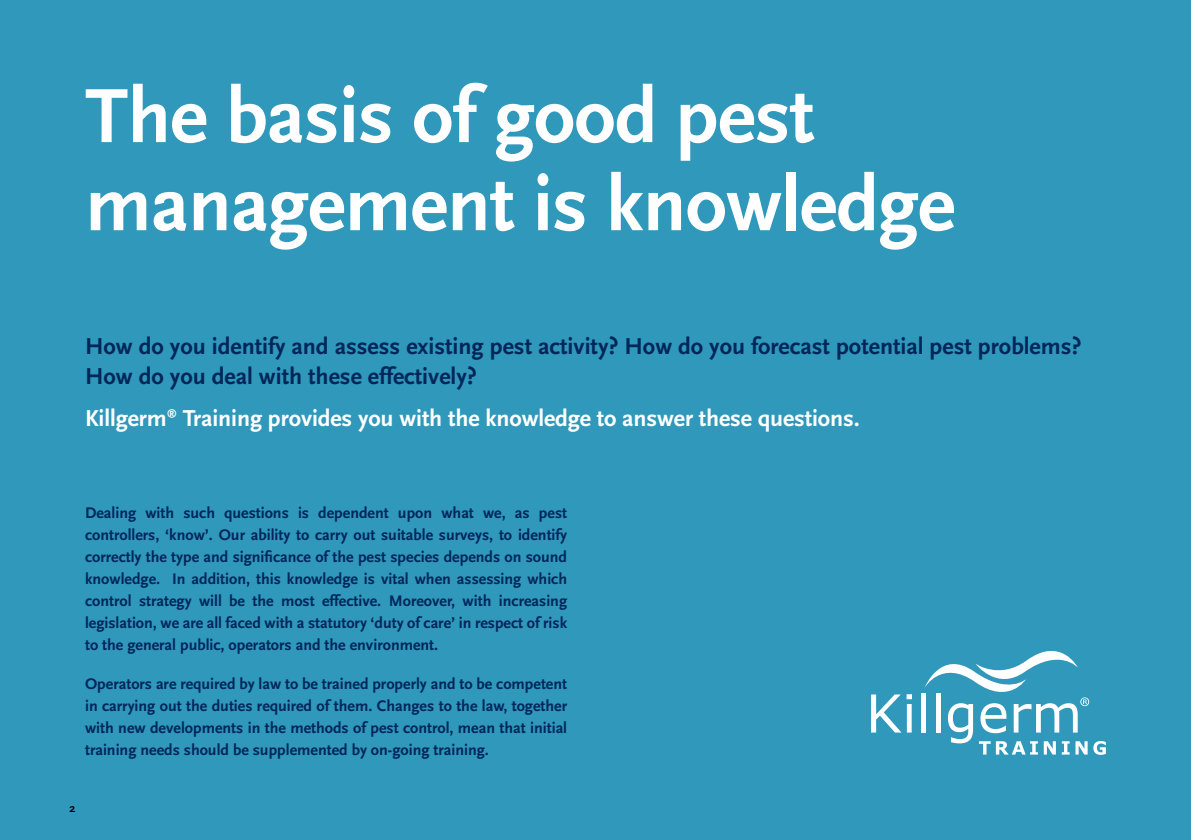
<style>
.page{position:relative;width:1191px;height:840px;background:#fff}
.page>*{position:absolute;margin:0;border:0;box-sizing:border-box;transform-origin:0 0}
.t1{font:700 80px/88px "Scala Sans";letter-spacing:-.01em;color:#fff}
.t2{font:700 24px/30px "Scala Sans";color:#00265a}
.t3{font:700 24px "Scala Sans";letter-spacing:-.005em;color:#fff}
.t4{font:700 16px/22px "Scala Sans";color:#00265a;text-align:justify}
.t5{font:700 12px "Scala Sans";color:#000}
.t6{font:700 10.4px "Scala Sans";color:#fff}
</style>
<div class="page">
<div style="left:0;top:0;width:1191px;height:839px;background:#2f98bb"></div>
<svg style="left:871px;top:694px;width:41px;height:38px"></svg>
<div style="left:921px;top:692px;width:5px;height:40px;background:#fff"></div>
<svg style="left:924px;top:650px;width:182px;height:104px"></svg>
<h1 class="t1" style="left:85px;top:74px;width:871px">The basis of good pest management is knowledge</h1>
<h2 class="t2" style="left:85px;top:332px;width:998px">How do you identify and assess existing pest activity? How do you forecast potential pest problems?<br>How do you deal with these effectively?</h2>
<h2 class="t3" style="left:85px;top:404px;width:83px">Killgerm</h2>
<p class="t6" style="left:167px;top:406px;width:12px">®</p>
<h2 class="t3" style="left:183px;top:404px;width:678px">Training provides you with the knowledge to answer these questions.</h2>
<p class="t4" style="left:85px;top:501px;width:483px">Dealing with such questions is dependent upon what we, as pest controllers, ‘know’. Our ability to carry out suitable surveys, to identify correctly the type and significance of the pest species depends on sound knowledge. In addition, this knowledge is vital when assessing which control strategy will be the most effective. Moreover, with increasing legislation, we are all faced with a statutory ‘duty of care’ in respect of risk to the general public, operators and the environment.</p>
<p class="t4" style="left:85px;top:672px;width:483px">Operators are required by law to be trained properly and to be competent in carrying out the duties required of them. Changes to the law, together with new developments in the methods of pest control, mean that initial training needs should be supplemented by on-going training.</p>
<p class="t5" style="left:69px;top:800px;width:7px">2</p>
</div>
